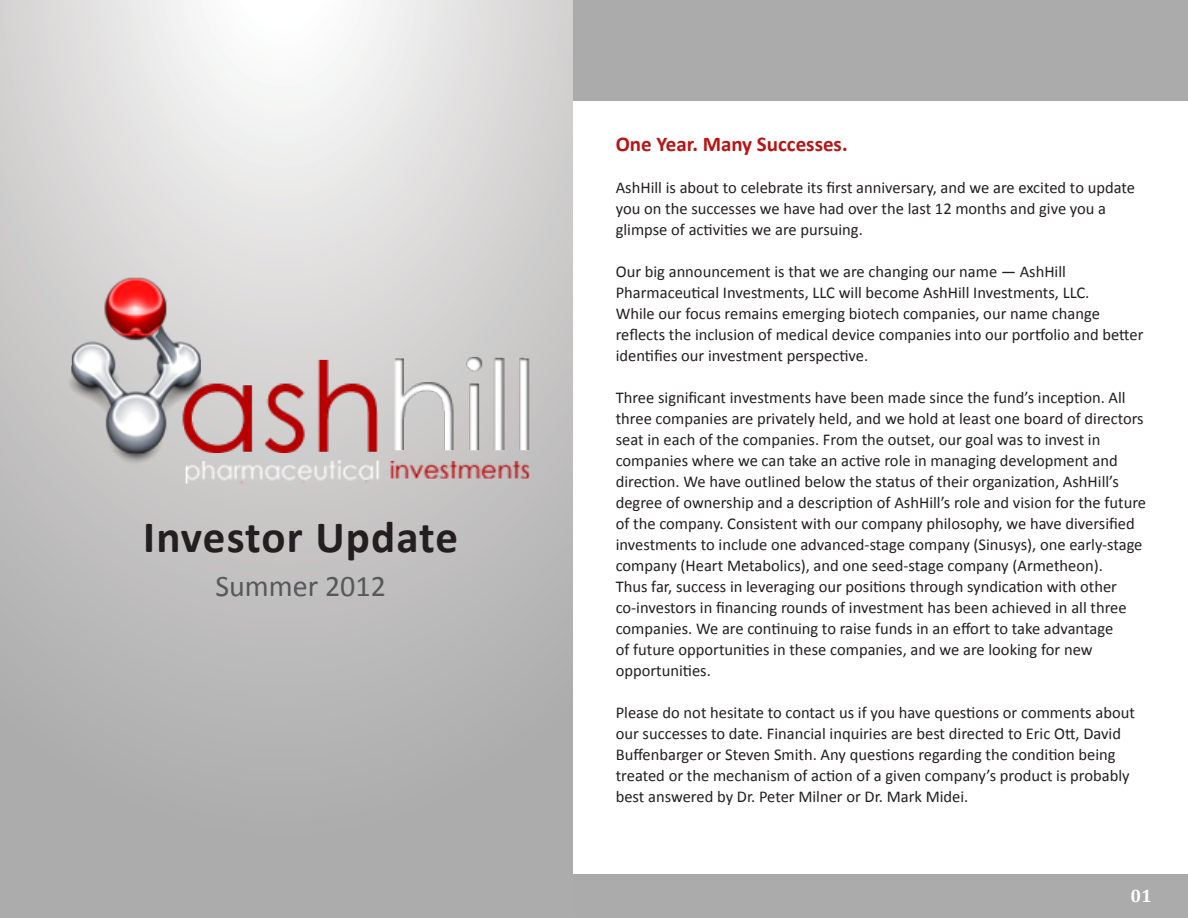
<style>
.page{position:relative;width:1188px;height:918px;background:#fff}
.page>*{position:absolute;margin:0;border:0;box-sizing:border-box;transform-origin:0 0}
.t1{font:700 45px "Calibri";letter-spacing:.02em;color:#231f20}
.t2{font:30px "Calibri";color:#57585a}
.t3{font:700 21px "Calibri";color:#b91313}
.t4{font:700 18px "Cambria";color:#fff}
.t5{font:16.5px/21px "Calibri";color:#231f20}
</style>
<div class="page">
<div style="left:0;top:874px;width:1188px;height:44px;background:#acabac"></div>
<div style="left:0;top:0;width:1188px;height:101px;background:#acabac"></div>
<svg style="left:0;top:0;width:572px;height:874px;background:#c8c7c8"></svg>
<img style="left:67px;top:276px;width:474px;height:208px">
<p class="t1" style="left:143px;top:508px;width:316px">Investor Update</p>
<p class="t2" style="left:215px;top:567px;width:172px">Summer 2012</p>
<p class="t3" style="left:616px;top:130px;width:233px">One Year. Many Successes.</p>
<p class="t5" style="left:616px;top:177px;width:521px">AshHill is about to celebrate its first anniversary, and we are excited to update you on the successes we have had over the last 12 months and give you a glimpse of activities we are pursuing.</p>
<p class="t5" style="left:616px;top:261px;width:475px">Our big announcement is that we are changing our name — AshHill<br>Pharmaceutical Investments, LLC will become AshHill Investments, LLC.</p>
<p class="t5" style="left:616px;top:303px;width:529px">While our focus remains emerging biotech companies, our name change reflects the inclusion of medical device companies into our portfolio and better identifies our investment perspective.</p>
<p class="t5" style="left:616px;top:387px;width:532px">Three significant investments have been made since the fund’s inception. All three companies are privately held, and we hold at least one board of directors seat in each of the companies. From the outset, our goal was to invest in companies where we can take an active role in managing development and direction. We have outlined below the status of their organization, AshHill’s degree of ownership and a description of AshHill’s role and vision for the future of the company. Consistent with our company philosophy, we have diversified investments to include one advanced-stage company (Sinusys), one early-stage company (Heart Metabolics), and one seed-stage company (Armetheon).</p>
<p class="t5" style="left:616px;top:576px;width:512px">Thus far, success in leveraging our positions through syndication with other co-investors in financing rounds of investment has been achieved in all three companies. We are continuing to raise funds in an effort to take advantage of future opportunities in these companies, and we are looking for new opportunities.</p>
<p class="t5" style="left:616px;top:702px;width:521px">Please do not hesitate to contact us if you have questions or comments about our successes to date. Financial inquiries are best directed to Eric Ott, David Buffenbarger or Steven Smith. Any questions regarding the condition being treated or the mechanism of action of a given company’s product is probably best answered by Dr. Peter Milner or Dr. Mark Midei.</p>
<p class="t4" style="left:1130px;top:883px;width:23px">01</p>
</div>
